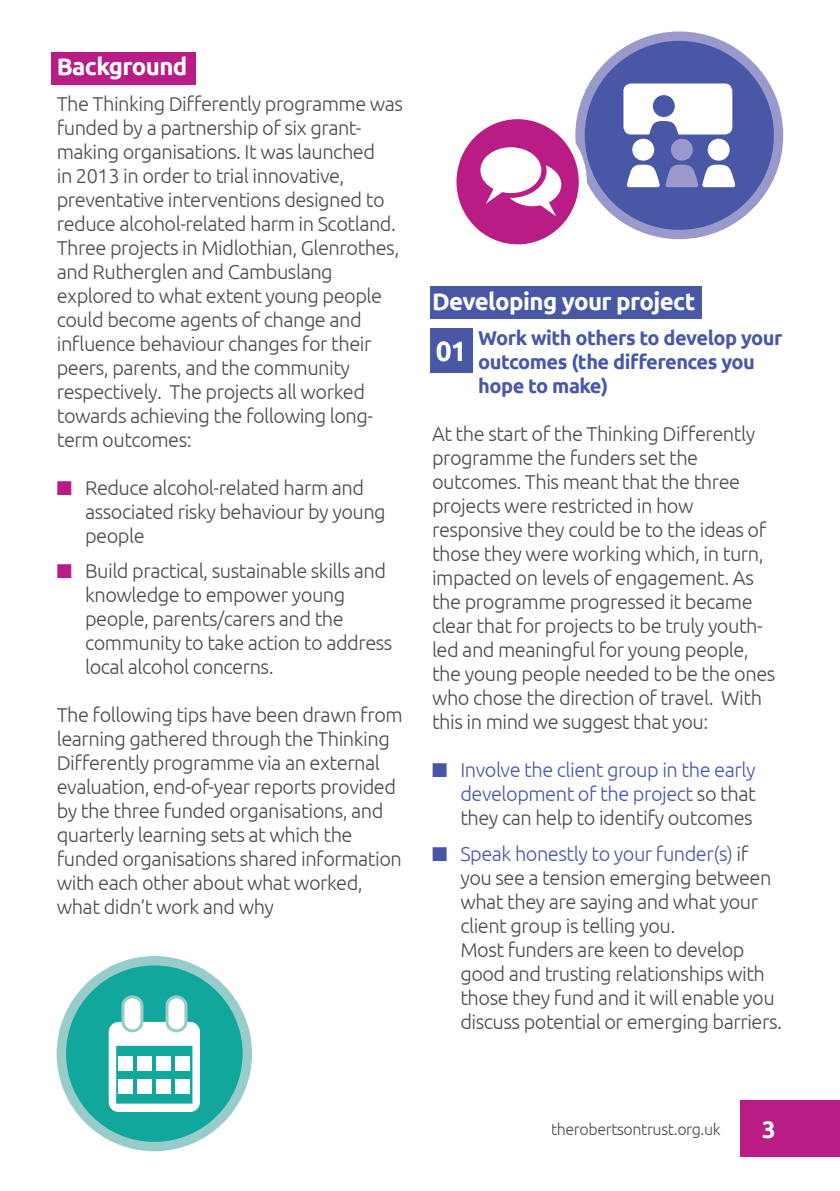
<style>
.page{position:relative;width:840px;height:1191px;background:#fff}
.page>*{position:absolute;margin:0;border:0;box-sizing:border-box;transform-origin:0 0}
.t1{font:700 28px "Ubuntu";color:#fff}
.t2{font:700 24px "Ubuntu";letter-spacing:-.025em;color:#fff}
.t3{font:300 20px/24px "Ubuntu";letter-spacing:-.025em;color:#4d4b50}
.t4{font:300 20px/24px "Ubuntu";letter-spacing:-.025em;color:#4958a6;text-align:justify}
.t5{font:700 20px/24px "Ubuntu";letter-spacing:-.025em;color:#4958a6}
.t6{font:300 16px "Ubuntu";letter-spacing:-.025em;color:#4d4b50}
.s1{color:#b91c84}
.s2{color:#4d4b50}
.s3{color:#4958a6}
</style>
<div class="page">
<div style="left:52px;top:52px;width:144px;height:32px;background:#b91c84"></div>
<div style="left:430px;top:286px;width:271px;height:32px;background:#4958a6"></div>
<div style="left:740px;top:1100px;width:99px;height:57px;background:#b91c84"></div>
<div style="left:430px;top:328px;width:42px;height:45px;background:#4958a6"></div>
<div style="left:579px;top:36px;width:199px;height:198px;background:#4958a6;border-radius:50%"></div>
<div style="left:575px;top:31px;width:207px;height:208px;border:9px solid #9999cb;border-radius:50%"></div>
<div style="left:623px;top:83px;width:109px;height:51px;background:#fff;border-radius:8px"></div>
<svg style="left:626px;top:95px;width:109px;height:92px"></svg>
<svg style="left:452px;top:115px;width:130px;height:133px;background:#c23994"></svg>
<div style="left:448px;top:111px;width:138px;height:141px;border:8px solid #fff;border-radius:50%"></div>
<svg style="left:480px;top:147px;width:81px;height:69px"></svg>
<div style="left:61px;top:960px;width:186px;height:186px;background:#12a79d;border-radius:50%"></div>
<div style="left:57px;top:956px;width:195px;height:195px;border:9px solid #97ccc8;border-radius:50%"></div>
<svg style="left:109px;top:1022px;width:91px;height:90px"></svg>
<div style="left:118px;top:1079px;width:15px;height:15px;background:#fff"></div>
<div style="left:137px;top:1079px;width:15px;height:15px;background:#fff"></div>
<div style="left:118px;top:1056px;width:15px;height:14px;background:#fff"></div>
<div style="left:137px;top:1056px;width:15px;height:14px;background:#fff"></div>
<div style="left:123px;top:997px;width:19px;height:33px;background:#fff;border-radius:9px"></div>
<div style="left:121px;top:995px;width:22px;height:37px;border:3px solid #97ccc8;border-radius:9px"></div>
<div style="left:167px;top:997px;width:19px;height:33px;background:#fff;border-radius:9px"></div>
<div style="left:165px;top:995px;width:22px;height:37px;border:3px solid #97ccc8;border-radius:9px"></div>
<div style="left:156px;top:1079px;width:14px;height:15px;background:#fff"></div>
<div style="left:175px;top:1079px;width:14px;height:15px;background:#fff"></div>
<div style="left:156px;top:1056px;width:14px;height:14px;background:#fff"></div>
<div style="left:175px;top:1056px;width:14px;height:14px;background:#fff"></div>
<p class="t2" style="left:57px;top:52px;width:132px">Background</p>
<p class="t3" style="left:57px;top:91px;width:348px">The Thinking Differently programme was funded by a partnership of six grant&shy;making organisations. It was launched<br>in 2013 in order to trial innovative, preventative interventions designed to reduce alcohol-related harm in Scotland.<br>Three projects in Midlothian, Glenrothes, and Rutherglen and Cambuslang explored to what extent young people could become agents of change and influence behaviour changes for their peers, parents, and the community respectively. The projects all worked towards achieving the following long&shy;term outcomes:</p>
<p class="t3" style="left:85px;top:475px;width:302px;text-indent:-28px"><span class="s1">■</span> Reduce alcohol-related harm and associated risky behaviour by young people</p>
<p class="t3" style="left:85px;top:558px;width:309px;text-indent:-28px"><span class="s1">■</span> Build practical, sustainable skills and knowledge to empower young people, parents/carers and the community to take action to address local alcohol concerns.</p>
<p class="t3" style="left:57px;top:702px;width:347px">The following tips have been drawn from learning gathered through the Thinking Differently programme via an external evaluation, end-of-year reports provided by the three funded organisations, and quarterly learning sets at which the funded organisations shared information with each other about what worked, what didn’t work and why</p>
<p class="t2" style="left:432px;top:286px;width:265px">Developing your project</p>
<p class="t5" style="left:478px;top:325px;width:306px">Work with others to develop your outcomes (the differences you hope to make)</p>
<p class="t3" style="left:432px;top:421px;width:345px">At the start of the Thinking Differently programme the funders set the outcomes. This meant that the three projects were restricted in how responsive they could be to the ideas of those they were working which, in turn, impacted on levels of engagement. As the programme progressed it became clear that for projects to be truly youth&shy;led and meaningful for young people, the young people needed to be the ones who chose the direction of travel. With this in mind we suggest that you:</p>
<p class="t4" style="left:460px;top:757px;width:297px;text-indent:-28px">■ Involve the client group in the early development of the project <span class="s2">so that they can help to identify outcomes</span></p>
<p class="t3" style="left:460px;top:841px;width:323px;text-indent:-28px"><span class="s3">■ Speak honestly to your funder(s)</span> if you see a tension emerging between what they are saying and what your client group is telling you.<br>Most funders are keen to develop good and trusting relationships with those they fund and it will enable you discuss potential or emerging barriers.</p>
<p class="t1" style="left:435px;top:334px;width:33px">01</p>
<p class="t6" style="left:550px;top:1119px;width:171px">therobertsontrust.org.uk</p>
<p class="t2" style="left:761px;top:1114px;width:15px">3</p>
</div>
